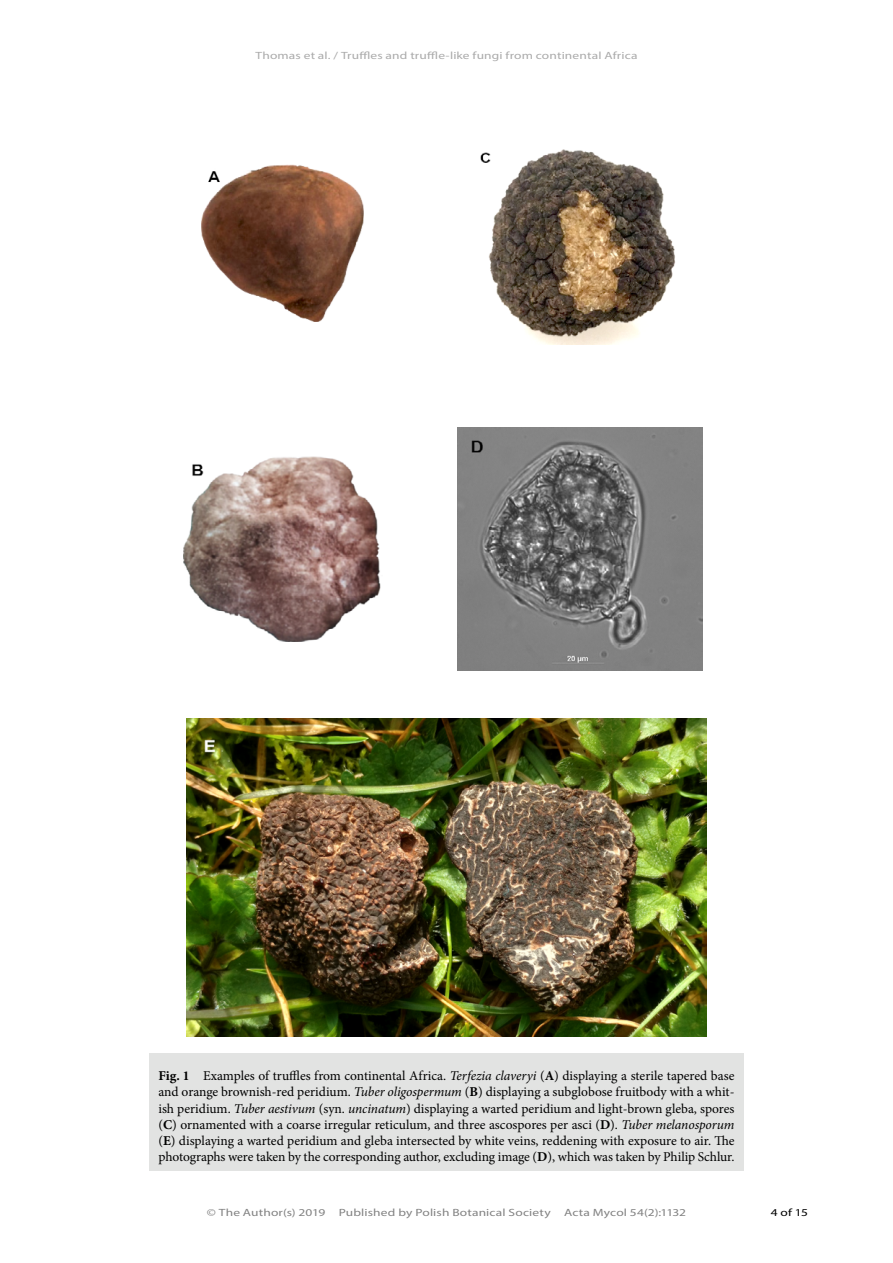
<style>
.page{position:relative;width:893px;height:1263px;background:#fff}
.page>*{position:absolute;margin:0;border:0;box-sizing:border-box;transform-origin:0 0}
.t1{font:13.5px/16.2px "Minion Pro";letter-spacing:-.005em;color:#000;text-align:justify}
.t2{font:10.5px "Myriad Pro Regular 3";letter-spacing:.01em;color:#828282;scale:1.28 1}
.t3{font:10.5px "Myriad Pro Regular 3";letter-spacing:.01em;color:#aaa;scale:1.28 1}
.t4{font:10.5px "Myriad Pro";color:#000;scale:1.28 1}
.s1{font-weight:700}
.s2{font-style:italic}
</style>
<div class="page">
<img style="left:186px;top:718px;width:521px;height:319px">
<img style="left:202px;top:164px;width:162px;height:158px">
<img style="left:184px;top:456px;width:197px;height:186px">
<img style="left:480px;top:149px;width:195px;height:195px">
<img style="left:458px;top:428px;width:244px;height:242px">
<div style="left:149px;top:1053px;width:594px;height:117px;background:#e2e3e2"></div>
<p class="t3" style="left:255px;top:49px;width:300px">Thomas et al. / Truffles and truffle-like fungi from continental Africa</p>
<p class="t1" style="left:158px;top:1068px;width:578px"><span class="s1">Fig. 1</span> Examples of truffles from continental Africa. <span class="s2">Terfezia claveryi</span> (<span class="s1">A</span>) displaying a sterile tapered base and orange brownish-red peridium. <span class="s2">Tuber oligospermum</span> (<span class="s1">B</span>) displaying a subglobose fruitbody with a whit&shy;ish peridium. <span class="s2">Tuber aestivum</span> (syn. <span class="s2">uncinatum</span>) displaying a warted peridium and light-brown gleba, spores (<span class="s1">C</span>) ornamented with a coarse irregular reticulum, and three ascospores per asci (<span class="s1">D</span>). <span class="s2">Tuber melanosporum </span>(<span class="s1">E</span>) displaying a warted peridium and gleba intersected by white veins, reddening with exposure to air. The photographs were taken by the corresponding author, excluding image (<span class="s1">D</span>), which was taken by Philip Schlur.</p>
<p class="t2" style="left:207px;top:1205px;width:94px">© The Author(s) 2019</p>
<p class="t2" style="left:339px;top:1205px;width:167px">Published by Polish Botanical Society</p>
<p class="t2" style="left:564px;top:1205px;width:97px">Acta Mycol 54(2):1132</p>
<p class="t4" style="left:771px;top:1205px;width:31px">4 of 15</p>
</div>
